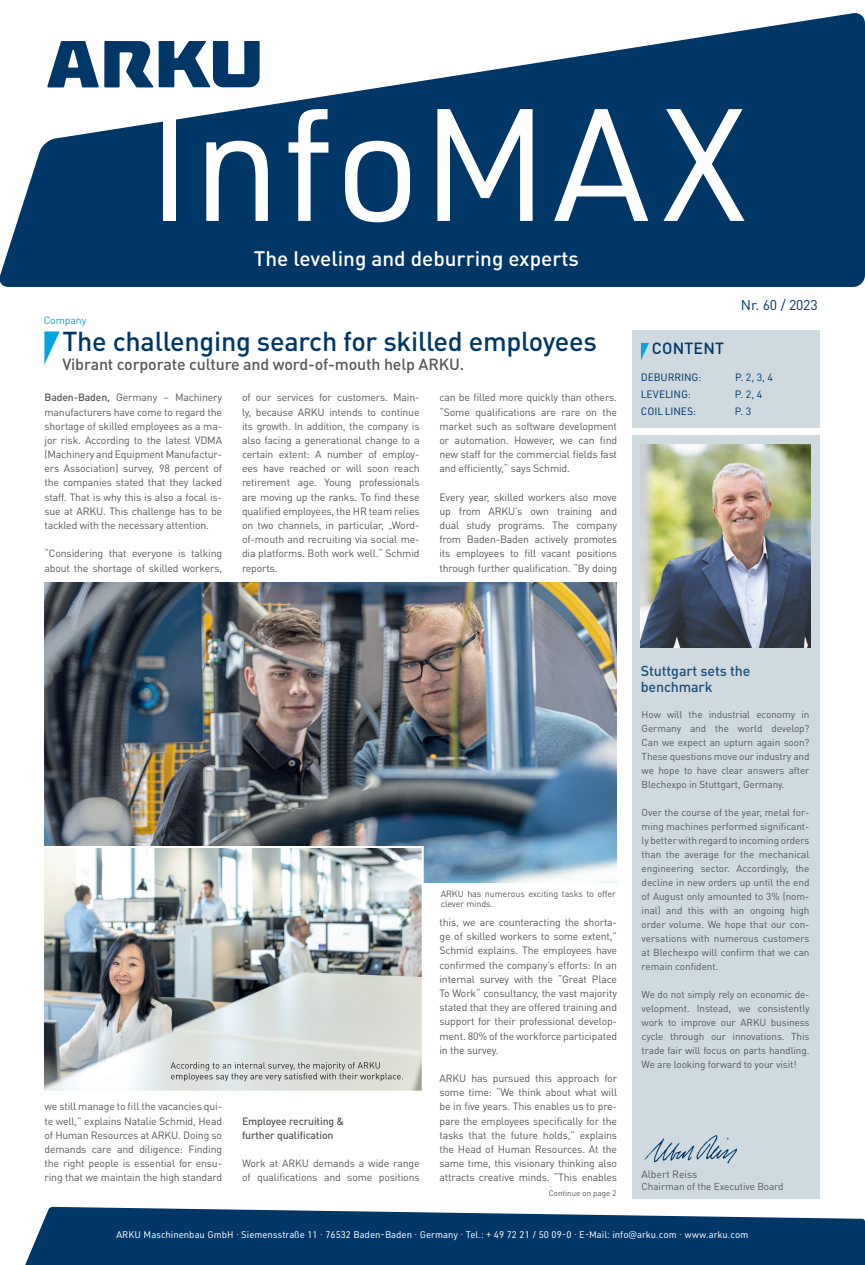
<style>
.page{position:relative;width:865px;height:1265px;background:#fff}
.page>*{position:absolute;margin:0;border:0;box-sizing:border-box;transform-origin:0 0}
.t1{font:156.5px "URWDIN";letter-spacing:.005em;color:#fff}
._1__Headline{font:500 27px "DIN Pro";letter-spacing:-.01em;color:#003767}
.t2{font:500 20.7px "DINOT";color:#fff}
._1__Headline-2{font:500 16px "DIN Pro";letter-spacing:-.01em;color:#57585a}
.t3{font:500 16px "DIN Pro";letter-spacing:.01em;color:#003767}
._1__Headline-3{font:500 14.3px "DIN Pro";letter-spacing:-.01em;color:#1b507e}
.t4{font:14px "DIN Pro";letter-spacing:-.02em;color:#003767}
.t5{font:12px "DIN Pro";color:#fff}
._4__Fließtext{font:10.5px/14.2px "DIN Pro";letter-spacing:-.015em;color:#57585a;text-align:justify}
._4__Fließtext-2{font:500 10.5px "DIN Pro";letter-spacing:-.015em;color:#57585a}
.t6{font:10.5px "URWDIN";letter-spacing:-.01em;color:#003767}
.t7{font:10.5px "DIN Pro";color:#003767}
._7__Editorial{font:10.5px "DIN Pro";letter-spacing:-.01em;color:#57585a}
._4__Fließtext-3{font:10.5px "DIN Pro";letter-spacing:-.01em;color:#05a4e0}
._7__Editorial-2{font:10px/14px "DIN Pro";letter-spacing:-.01em;color:#57585a;text-align:justify}
.t8{font:9.5px "URWDIN";color:#fff}
._5__Bildunterschrift{font:9px/10px "DIN Pro";letter-spacing:-.01em;color:#57585a}
._4__Fließtext-4{font:8px "DIN Pro";color:#57585a}
.s1{font-weight:500}
.s2{font-family:"DIN Pro";font-size:10px}
</style>
<div class="page">
<svg style="left:0;top:13px;width:865px;height:274px;fill:#003767"></svg>
<div style="left:632px;top:330px;width:187px;height:98px;background:#ced9e0"></div>
<div style="left:632px;top:435px;width:187px;height:763px;background:#ced9e0"></div>
<img style="left:641px;top:444px;width:170px;height:204px">
<svg style="left:44px;top:331px;width:16px;height:33px"></svg>
<svg style="left:47px;top:41px;width:106px;height:46px"></svg>
<svg style="left:159px;top:41px;width:101px;height:46px"></svg>
<svg style="left:25px;top:1206px;width:840px;height:58px;background:#22527b"></svg>
<img style="left:45px;top:582px;width:572px;height:300px">
<img style="left:45px;top:849px;width:376px;height:240px">
<div style="left:42px;top:846px;width:382px;height:246px;border:2px solid #fff"></div>
<img style="left:644px;top:1135px;width:93px;height:28px">
<svg style="left:171px;top:1062px;width:232px;height:19px;background:#c1c5c1"></svg>
<svg style="left:641px;top:343px;width:8px;height:17px"></svg>
<p class="t1" style="left:147px;top:62px;width:602px">InfoMAX</p>
<p class="t2" style="left:254px;top:245px;width:326px">The leveling and deburring experts</p>
<p class="_4__Fließtext-3" style="left:44px;top:312px;width:44px">Company</p>
<p class="_1__Headline" style="left:62px;top:322px;width:536px">The challenging search for skilled employees</p>
<p class="_1__Headline-2" style="left:62px;top:353px;width:403px">Vibrant corporate culture and word-of-mouth help ARKU.</p>
<p class="_4__Fließtext" style="left:45px;top:390px;width:179px"><span class="s1">Baden-Baden,</span> Germany – Machinery manufacturers have come to regard the shortage of skilled employees as a ma&shy;jor risk. According to the latest VDMA (Machinery and Equipment Manufactur&shy;ers Association) survey, 98 percent of the companies stated that they lacked staff. That is why this is also a focal is&shy;sue at ARKU. This challenge has to be tackled with the necessary attention.</p>
<p class="_4__Fließtext" style="left:45px;top:546px;width:179px">“Considering that everyone is talking about the shortage of skilled workers,</p>
<p class="_4__Fließtext" style="left:242px;top:390px;width:179px;text-align:left">of our services for customers. Main&shy;ly, because ARKU intends to continue its growth. In addition, the company is also facing a generational change to a certain extent: A number of employ&shy;ees have reached or will soon reach retirement age. Young professionals are moving up the ranks. To find these qualified employees, the HR team relies on two channels, in particular, „Word&shy;of-mouth and recruiting via social me&shy;dia platforms. Both work well.“ Schmid reports.</p>
<p class="_4__Fließtext" style="left:439px;top:390px;width:179px">can be filled more quickly than others. “Some qualifications are rare on the market such as software development or automation. However, we can find new staff for the commercial fields fast and efficiently,“ says Schmid.</p>
<p class="_4__Fließtext" style="left:439px;top:489px;width:179px">Every year, skilled workers also move up from ARKU’s own training and dual study programs. The company from Baden-Baden actively promotes its employees to fill vacant positions through further qualification. “By doing</p>
<p class="t4" style="left:741px;top:295px;width:78px">Nr. 60 / 2023</p>
<p class="t3" style="left:652px;top:337px;width:74px">CONTENT</p>
<p class="t6" style="left:641px;top:370px;width:62px">DEBURRING<span class="s2">:</span></p>
<p class="t7" style="left:735px;top:370px;width:40px">P. 2, 3, 4</p>
<p class="t6" style="left:641px;top:387px;width:51px">LEVELING<span class="s2">:</span></p>
<p class="t7" style="left:735px;top:387px;width:29px">P. 2, 4</p>
<p class="t6" style="left:641px;top:404px;width:57px">COIL LINES<span class="s2">:</span></p>
<p class="t7" style="left:735px;top:404px;width:18px">P. 3</p>
<p class="_4__Fließtext" style="left:45px;top:1098px;width:179px">we still manage to fill the vacancies qui&shy;te well,” explains Natalie Schmid, Head of Human Resources at ARKU. Doing so demands care and diligence: Finding the right people is essential for ensu&shy;ring that we maintain the high standard</p>
<p class="_4__Fließtext-2" style="left:242px;top:1113px;width:104px">Employee recruiting &amp;</p>
<p class="_4__Fließtext-2" style="left:242px;top:1127px;width:93px">further qualification</p>
<p class="_4__Fließtext" style="left:242px;top:1155px;width:179px">Work at ARKU demands a wide range of qualifications and some positions</p>
<p class="_5__Bildunterschrift" style="left:441px;top:888px;width:177px">ARKU has numerous exciting tasks to offer clever minds.</p>
<p class="_4__Fließtext" style="left:439px;top:914px;width:179px">this, we are counteracting the shorta&shy;ge of skilled workers to some extent,” Schmid explains. The employees have confirmed the company’s efforts: In an internal survey with the “Great Place To Work“ consultancy, the vast majority stated that they are offered training and support for their professional develop&shy;ment. 80% of the workforce participated in the survey.</p>
<p class="_4__Fließtext" style="left:439px;top:1070px;width:179px">ARKU has pursued this approach for some time: “We think about what will be in five years. This enables us to pre&shy;pare the employees specifically for the tasks that the future holds,” explains the Head of Human Resources. At the same time, this visionary thinking also attracts creative minds. “This enables</p>
<p class="_4__Fließtext-4" style="left:548px;top:1186px;width:69px">Continue on page 2</p>
<p class="_1__Headline-3" style="left:640px;top:660px;width:111px">Stuttgart sets the</p>
<p class="_1__Headline-3" style="left:640px;top:677px;width:73px">benchmark</p>
<p class="_7__Editorial-2" style="left:641px;top:707px;width:169px">How will the industrial economy in Germany and the world develop?<br>Can we expect an upturn again soon?<br>These questions move our industry and we hope to have clear answers after Blechexpo in Stuttgart, Germany.</p>
<p class="_7__Editorial-2" style="left:641px;top:805px;width:169px">Over the course of the year, metal for&shy;ming machines performed significant&shy;ly better with regard to incoming orders than the average for the mechanical engineering sector. Accordingly, the decline in new orders up until the end of August only amounted to 3% (nom&shy;inal) and this with an ongoing high order volume. We hope that our con&shy;versations with numerous customers at Blechexpo will confirm that we can remain confident.</p>
<p class="_7__Editorial-2" style="left:641px;top:987px;width:169px">We do not simply rely on economic de&shy;velopment. Instead, we consistently work to improve our ARKU business cycle through our innovations. This trade fair will focus on parts handling.<br>We are looking forward to your visit!</p>
<p class="_7__Editorial" style="left:641px;top:1167px;width:57px">Albert Reiss</p>
<p class="_7__Editorial-2" style="left:641px;top:1179px;width:143px">Chairman of the Executive Board</p>
<p class="t5" style="left:53px;top:1223px;width:772px">ARKU Maschinenbau GmbH Siemensstraße 11 76532 Baden-Baden Germany T: + 49 72 21 / 50 09-0 E-Mail: info@arku.de www.arku.de</p>
<p class="t8" style="left:117px;top:1228px;width:633px">ARKU Maschinenbau GmbH · Siemensstraße 11 · 76532 Baden-Baden · Germany · Tel.: + 49 72 21 / 50 09-0 · E-Mail: info@arku.com · www.arku.com</p>
</div>
